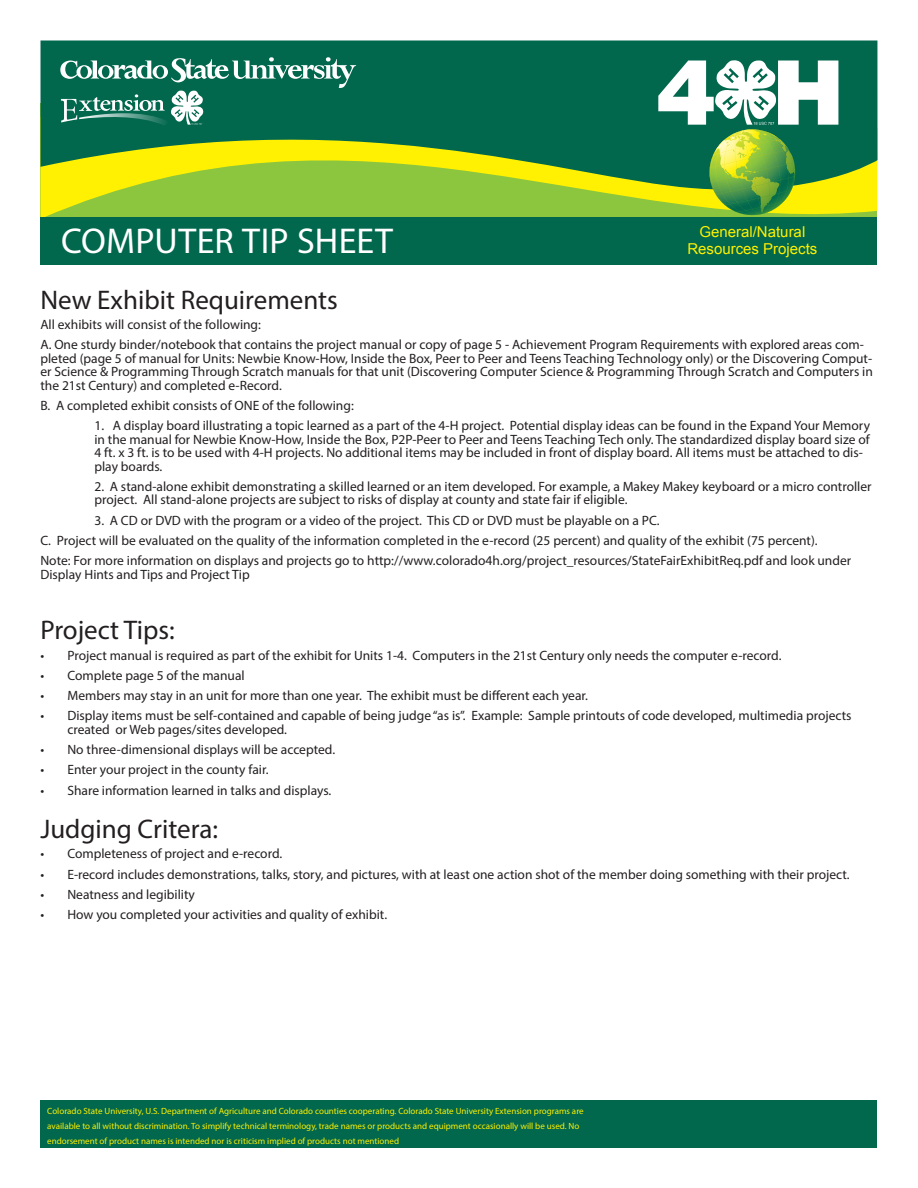
<style>
.page{position:relative;width:918px;height:1188px;background:#fff}
.page>*{position:absolute;margin:0;border:0;box-sizing:border-box;transform-origin:0 0}
.t1{font:36px "Myriad Pro";letter-spacing:.01em;color:#fff}
.body{font:27px "Myriad Pro";color:#231f20}
.t2{font:15px "Arial";color:#fff101}
.body-2{font:13.5px/13.5px "Myriad Pro";color:#231f20}
.t3{font:9px/15px "Myriad Pro";color:#fff101}
</style>
<div class="page">
<svg style="left:40px;top:198px;width:837px;height:19px;fill:#8bc63e"></svg>
<svg style="left:40px;top:40px;width:838px;height:158px;fill:#01674d"></svg>
<svg style="left:60px;top:56px;width:296px;height:70px"></svg>
<div style="left:40px;top:217px;width:838px;height:48px;background:#01674d"></div>
<svg style="left:658px;top:58px;width:180px;height:157px"></svg>
<div style="left:40px;top:1100px;width:838px;height:48px;background:#01674d"></div>
<p class="t1" style="left:61px;top:219px;width:334px">COMPUTER TIP SHEET</p>
<p class="t2" style="left:699px;top:222px;width:107px">General/Natural</p>
<p class="t2" style="left:687px;top:238px;width:132px">Resources Projects</p>
<p class="body" style="left:40px;top:283px;width:299px">New Exhibit Requirements</p>
<p class="body-2" style="left:40px;top:317px;width:222px">All exhibits will consist of the following:</p>
<p class="body-2" style="left:40px;top:338px;width:834px">A. One sturdy binder/notebook that contains the project manual or copy of page 5 - Achievement Program Requirements with explored areas com&shy;pleted (page 5 of manual for Units: Newbie Know-How, Inside the Box, Peer to Peer and Teens Teaching Technology only) or the Discovering Comput&shy;er Science &amp; Programming Through Scratch manuals for that unit (Discovering Computer Science &amp; Programming Through Scratch and Computers in the 21st Century) and completed e-Record.</p>
<p class="body-2" style="left:40px;top:398px;width:315px">B. A completed exhibit consists of ONE of the following:</p>
<p class="body-2" style="left:94px;top:419px;width:777px">1. A display board illustrating a topic learned as a part of the 4-H project. Potential display ideas can be found in the Expand Your Memory in the manual for Newbie Know-How, Inside the Box, P2P-Peer to Peer and Teens Teaching Tech only. The standardized display board size of 4 ft. x 3 ft. is to be used with 4-H projects. No additional items may be included in front of display board. All items must be attached to dis&shy;play boards.</p>
<p class="body-2" style="left:94px;top:479px;width:779px">2. A stand-alone exhibit demonstrating a skilled learned or an item developed. For example, a Makey Makey keyboard or a micro controller project. All stand-alone projects are subject to risks of display at county and state fair if eligible.</p>
<p class="body-2" style="left:94px;top:513px;width:567px">3. A CD or DVD with the program or a video of the project. This CD or DVD must be playable on a PC.</p>
<p class="body-2" style="left:40px;top:533px;width:779px">C. Project will be evaluated on the quality of the information completed in the e-record (25 percent) and quality of the exhibit (75 percent).</p>
<p class="body-2" style="left:40px;top:554px;width:812px">Note: For more information on displays and projects go to http://www.colorado4h.org/project_resources/StateFairExhibitReq.pdf and look under<br>Display Hints and Tips and Project Tip</p>
<p class="body" style="left:40px;top:614px;width:136px">Project Tips:</p>
<p class="body-2" style="left:40px;top:648px;width:743px">• Project manual is required as part of the exhibit for Units 1-4. Computers in the 21st Century only needs the computer e-record.</p>
<p class="body-2" style="left:40px;top:668px;width:206px">• Complete page 5 of the manual</p>
<p class="body-2" style="left:40px;top:689px;width:549px">• Members may stay in an unit for more than one year. The exhibit must be different each year.</p>
<p class="body-2" style="left:67px;top:709px;width:786px;text-indent:-27px">• Display items must be self-contained and capable of being judge “as is”. Example: Sample printouts of code developed, multimedia projects created or Web pages/sites developed.</p>
<p class="body-2" style="left:40px;top:743px;width:296px">• No three-dimensional displays will be accepted.</p>
<p class="body-2" style="left:40px;top:763px;width:230px">• Enter your project in the county fair.</p>
<p class="body-2" style="left:40px;top:783px;width:292px">• Share information learned in talks and displays.</p>
<p class="body" style="left:40px;top:812px;width:179px">Judging Critera:</p>
<p class="body-2" style="left:40px;top:847px;width:243px">• Completeness of project and e-record.</p>
<p class="body-2" style="left:40px;top:867px;width:811px">• E-record includes demonstrations, talks, story, and pictures, with at least one action shot of the member doing something with their project.</p>
<p class="body-2" style="left:40px;top:887px;width:156px">• Neatness and legibility</p>
<p class="body-2" style="left:40px;top:908px;width:348px">• How you completed your activities and quality of exhibit.</p>
<p class="t3" style="left:47px;top:1103px;width:538px">Colorado State University, U.S. Department of Agriculture and Colorado counties cooperating. Colorado State University Extension programs are available to all without discrimination. To simplify technical terminology, trade names or products and equipment occasionally will be used. No endorsement of product names is intended nor is criticism implied of products not mentioned</p>
</div>
